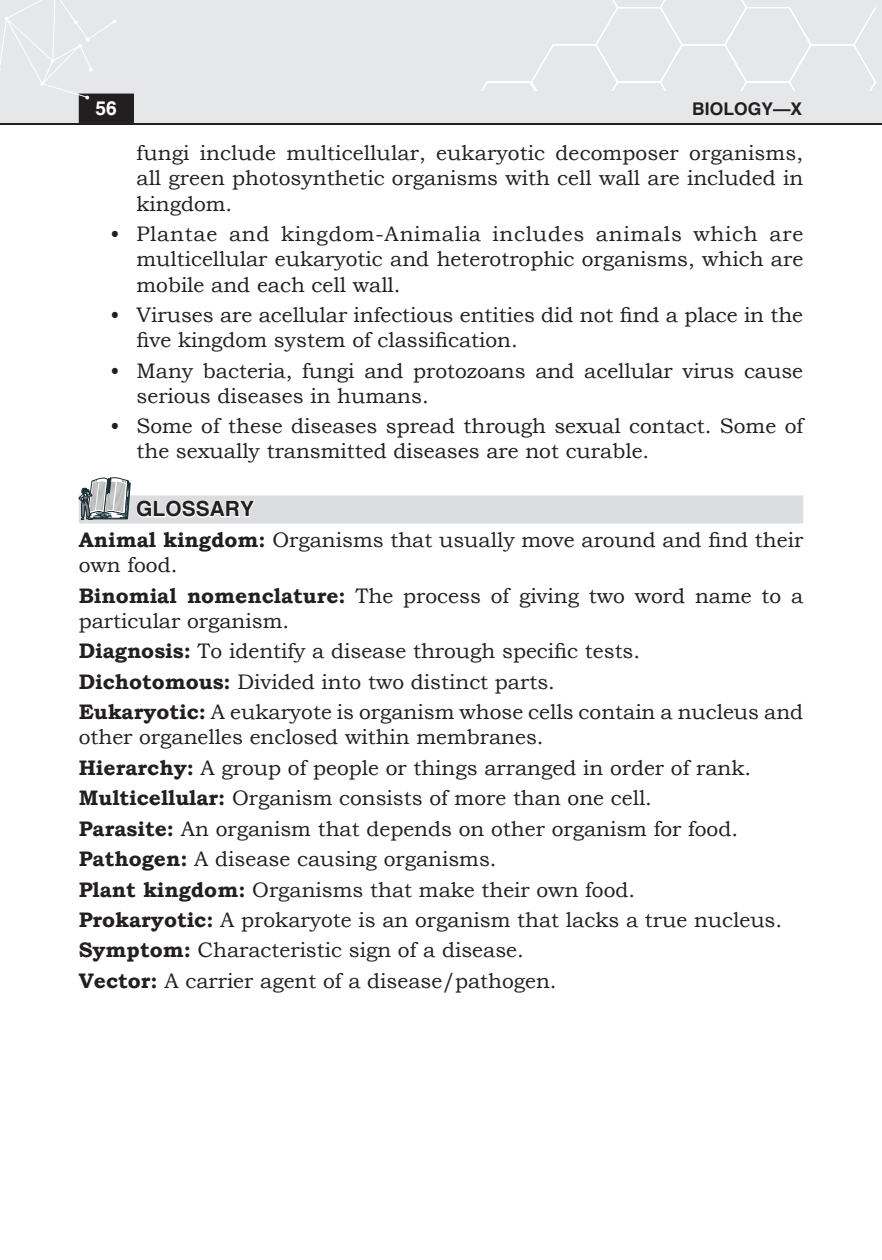
<style>
.page{position:relative;width:882px;height:1260px;background:#fff}
.page>*{position:absolute;margin:0;border:0;box-sizing:border-box;transform-origin:0 0}
.Body_text{font:21px/25.2px "Bookman Old Style";color:#231f20}
.key_terms{font:700 21px "Helvetica";color:#231f20}
.t1{font:700 19.25px "Helvetica";color:#fff}
.t2{font:700 17.5px "Helvetica";color:#231f20}
.s1{font-weight:700}
</style>
<div class="page">
<div style="left:0;top:0;width:882px;height:124px;background:#e6e7e9"></div>
<hr style="left:0;top:124px;width:882px;height:1px;background:#231f20">
<svg style="left:482px;top:0;width:394px;height:90px"></svg>
<div style="left:80px;top:94px;width:53px;height:28px;background:#231f20"></div>
<div style="left:79px;top:94px;width:55px;height:29px;border:2px solid #231f20"></div>
<svg style="left:0;top:0;width:116px;height:100px"></svg>
<div style="left:79px;top:495px;width:724px;height:28px;background:#dcdddf"></div>
<svg style="left:79px;top:477px;width:178px;height:43px"></svg>
<p class="t1" style="left:95px;top:96px;width:23px">56</p>
<p class="t2" style="left:692px;top:98px;width:111px">BIOLOGY—X</p>
<p class="Body_text" style="left:136px;top:141px;width:668px;text-align:justify">fungi include multicellular, eukaryotic decomposer organisms, all green photosynthetic organisms with cell wall are included in kingdom.</p>
<p class="Body_text" style="left:136px;top:221px;width:668px;text-align:justify;text-indent:-26px">• Plantae and kingdom-Animalia includes animals which are multicellular eukaryotic and heterotrophic organisms, which are mobile and each cell wall.</p>
<p class="Body_text" style="left:136px;top:302px;width:668px;text-indent:-26px">• Viruses are acellular infectious entities did not find a place in the five kingdom system of classification.</p>
<p class="Body_text" style="left:136px;top:358px;width:668px;text-indent:-26px">• Many bacteria, fungi and protozoans and acellular virus cause serious diseases in humans.</p>
<p class="Body_text" style="left:136px;top:414px;width:668px;text-indent:-26px">• Some of these diseases spread through sexual contact. Some of the sexually transmitted diseases are not curable.</p>
<p class="key_terms" style="left:136px;top:496px;width:119px">GLOSSARY</p>
<p class="Body_text" style="left:79px;top:527px;width:726px"><span class="s1">Animal kingdom:</span> Organisms that usually move around and find their own food.</p>
<p class="Body_text" style="left:79px;top:583px;width:726px"><span class="s1">Binomial nomenclature:</span> The process of giving two word name to a particular organism.</p>
<p class="Body_text" style="left:79px;top:639px;width:563px"><span class="s1">Diagnosis:</span> To identify a disease through specific tests.</p>
<p class="Body_text" style="left:79px;top:669px;width:478px"><span class="s1">Dichotomous:</span> Divided into two distinct parts.</p>
<p class="Body_text" style="left:79px;top:699px;width:726px"><span class="s1">Eukaryotic:</span> A eukaryote is organism whose cells contain a nucleus and other organelles enclosed within membranes.</p>
<p class="Body_text" style="left:79px;top:755px;width:674px"><span class="s1">Hierarchy:</span> A group of people or things arranged in order of rank.</p>
<p class="Body_text" style="left:79px;top:786px;width:575px"><span class="s1">Multicellular:</span> Organism consists of more than one cell.</p>
<p class="Body_text" style="left:79px;top:816px;width:661px"><span class="s1">Parasite:</span> An organism that depends on other organism for food.</p>
<p class="Body_text" style="left:79px;top:846px;width:419px"><span class="s1">Pathogen:</span> A disease causing organisms.</p>
<p class="Body_text" style="left:79px;top:877px;width:558px"><span class="s1">Plant kingdom:</span> Organisms that make their own food.</p>
<p class="Body_text" style="left:79px;top:907px;width:705px"><span class="s1">Prokaryotic:</span> A prokaryote is an organism that lacks a true nucleus.</p>
<p class="Body_text" style="left:79px;top:938px;width:447px"><span class="s1">Symptom:</span> Characteristic sign of a disease.</p>
<p class="Body_text" style="left:79px;top:968px;width:479px"><span class="s1">Vector:</span> A carrier agent of a disease/pathogen.</p>
</div>
